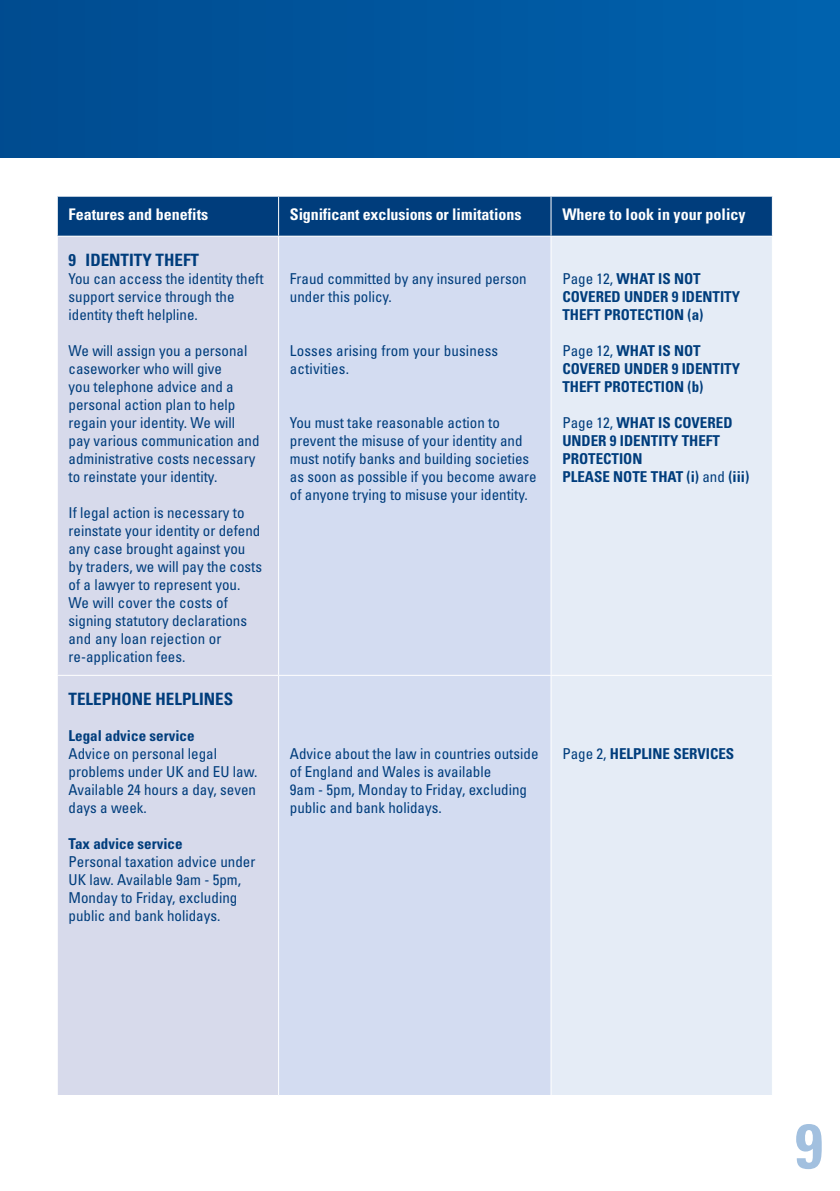
<style>
.page{position:relative;width:840px;height:1191px;background:#fff}
.page>*{position:absolute;margin:0;border:0;box-sizing:border-box;transform-origin:0 0}
.t1{font:700 condensed 63px "Univers LT Std";color:#a2c0df}
.t2{font:700 condensed 17px "Univers LT Std";color:#003d7c}
.t3{font:700 condensed 16px "Univers LT Std";color:#fff}
.t4{font:condensed 15px/18px "Univers LT Std";color:#003d7c}
.t5{font:700 condensed 15px/18px "Univers LT Std";color:#003d7c}
.s1{font-weight:400}
</style>
<div class="page">
<div style="left:0;top:0;width:839px;height:157px;background:linear-gradient(to right,#004b8f,#0062ae)"></div>
<div style="left:58px;top:197px;width:713px;height:39px;background:#003d7c"></div>
<div style="left:58px;top:237px;width:220px;height:858px;background:#d7daeb"></div>
<div style="left:279px;top:237px;width:271px;height:858px;background:#d3dcf1"></div>
<div style="left:551px;top:237px;width:220px;height:858px;background:#e5ecf6"></div>
<hr style="left:57px;top:675px;width:221px;height:1px;background:#fff">
<hr style="left:278px;top:675px;width:272px;height:1px;background:#fff">
<hr style="left:550px;top:675px;width:222px;height:1px;background:#fff">
<hr style="left:278px;top:197px;width:1px;height:39px;background:#fff">
<hr style="left:550px;top:197px;width:1px;height:39px;background:#fff">
<p class="t3" style="left:69px;top:205px;width:141px">Features and benefits</p>
<p class="t3" style="left:290px;top:205px;width:233px">Significant exclusions or limitations</p>
<p class="t3" style="left:562px;top:205px;width:185px">Where to look in your policy</p>
<p class="t2" style="left:69px;top:249px;width:132px">9 IDENTITY THEFT</p>
<p class="t4" style="left:69px;top:269px;width:196px">You can access the identity theft support service through the identity theft helpline.</p>
<p class="t4" style="left:69px;top:341px;width:192px">We will assign you a personal caseworker who will give<br>you telephone advice and a personal action plan to help regain your identity. We will pay various communication and administrative costs necessary to reinstate your identity.</p>
<p class="t4" style="left:69px;top:503px;width:195px">If legal action is necessary to reinstate your identity or defend any case brought against you by traders, we will pay the costs of a lawyer to represent you.<br>We will cover the costs of signing statutory declarations and any loan rejection or re-application fees.</p>
<p class="t5" style="left:562px;top:269px;width:179px"><span class="s1">Page 12,</span> WHAT IS NOT<br>COVERED UNDER 9 IDENTITY<br>THEFT PROTECTION (a)</p>
<p class="t5" style="left:562px;top:341px;width:179px"><span class="s1">Page 12,</span> WHAT IS NOT<br>COVERED UNDER 9 IDENTITY<br>THEFT PROTECTION (b)</p>
<p class="t5" style="left:562px;top:413px;width:188px"><span class="s1">Page 12,</span> WHAT IS COVERED<br>UNDER 9 IDENTITY THEFT<br>PROTECTION<br>PLEASE NOTE THAT (i) <span class="s1">and</span> (iii)</p>
<p class="t4" style="left:290px;top:269px;width:238px">Fraud committed by any insured person under this policy.</p>
<p class="t4" style="left:290px;top:341px;width:210px">Losses arising from your business activities.</p>
<p class="t4" style="left:290px;top:413px;width:248px">You must take reasonable action to prevent the misuse of your identity and must notify banks and building societies as soon as possible if you become aware of anyone trying to misuse your identity.</p>
<p class="t2" style="left:69px;top:688px;width:166px">TELEPHONE HELPLINES</p>
<p class="t5" style="left:69px;top:726px;width:127px">Legal advice service</p>
<p class="t4" style="left:69px;top:744px;width:190px">Advice on personal legal problems under UK and EU law.<br>Available 24 hours a day, seven days a week.</p>
<p class="t5" style="left:69px;top:834px;width:115px">Tax advice service</p>
<p class="t4" style="left:69px;top:852px;width:188px">Personal taxation advice under<br>UK law. Available 9am - 5pm,<br>Monday to Friday, excluding public and bank holidays.</p>
<p class="t4" style="left:290px;top:744px;width:250px">Advice about the law in countries outside of England and Wales is available<br>9am - 5pm, Monday to Friday, excluding public and bank holidays.</p>
<p class="t5" style="left:562px;top:744px;width:173px"><span class="s1">Page 2,</span> HELPLINE SERVICES</p>
<h1 class="t1" style="left:794px;top:1107px;width:29px">9</h1>
</div>
